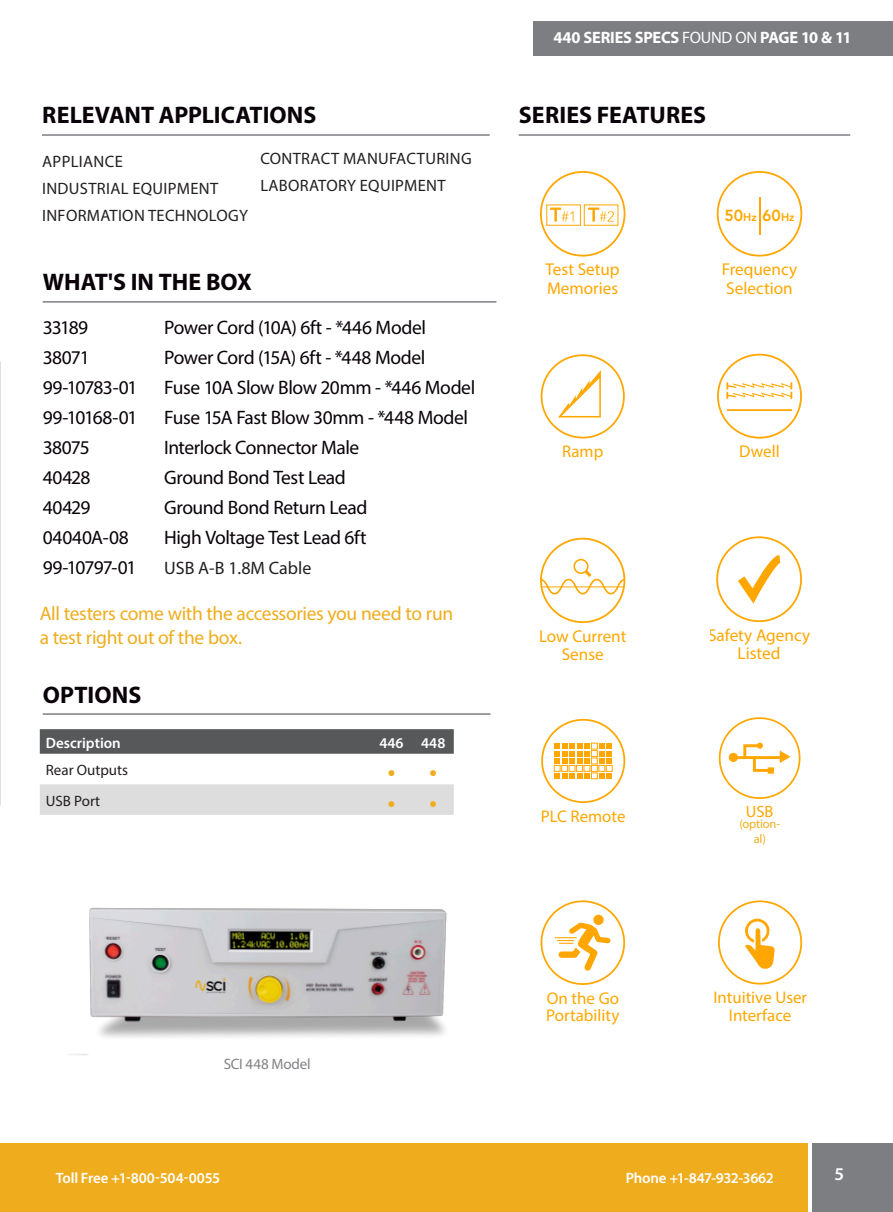
<style>
.page{position:relative;width:893px;height:1212px;background:#fff}
.page>*{position:absolute;margin:0;border:0;box-sizing:border-box;transform-origin:0 0}
.Headline{font:700 24px "Myriad Pro";color:#090208}
.t1{font:22.5px "Minion Pro";color:#efad1d}
.Body_Copy{font:19.5px "Myriad Pro";letter-spacing:-.02em;color:#090208}
.Body_Copy-2{font:19.5px/24px "Myriad Pro";letter-spacing:-.02em;color:#efad1d}
.Body_Copy-3{font:19.5px "Myriad Pro";letter-spacing:-.05em;color:#090208}
.Body_Copy-4{font:19.5px "Myriad Pro";letter-spacing:-.065em;color:#090208}
.Body_Copy-5{font:18px "Myriad Pro";color:#231f20}
.t2{font:600 18px "Myriad Pro";color:#fff}
.t3{font:17.25px/18.1px "Myriad Pro";color:#ffa700}
.t4{font:17.1px/18px "Myriad Pro";color:#ffa700;text-align:center}
.t5{font:16.95px/17.9px "Myriad Pro";color:#ffa700}
.CAPS{font:16.5px "Myriad Pro";letter-spacing:.02em;color:#231f20}
.t6{font:700 16.5px "Myriad Pro";letter-spacing:-.015em;color:#fff}
.t7{font:16.35px "Myriad Pro";color:#ffa700}
.t8{font:800 15.9px "Avenir";color:#ffa700}
.t9{font:600 15px "Myriad Pro";letter-spacing:-.005em;color:#fff}
.t10{font:15px "Myriad Pro";color:#231f20}
.Body_Copy-6{font:15px "Myriad Pro";letter-spacing:-.01em;color:#808285}
.t11{font:12.45px/15px "Myriad Pro";letter-spacing:-.015em;color:#efad1d;text-align:center}
.s1{font-weight:400}
.s2{font-size:11.1px}
</style>
<div class="page">
<div style="left:0;top:1143px;width:807px;height:69px;background:#efad1d"></div>
<div style="left:812px;top:1143px;width:81px;height:69px;background:#7d7e82"></div>
<div style="left:533px;top:22px;width:360px;height:34px;background:#7d7e82"></div>
<hr style="left:42px;top:134px;width:448px;height:2px;background:#7d7e82">
<img style="left:71px;top:907px;width:376px;height:148px">
<div style="left:540px;top:171px;width:85px;height:86px;border:2px solid #ffa700;border-radius:50%"></div>
<svg style="left:546px;top:204px;width:73px;height:22px"></svg>
<div style="left:717px;top:171px;width:85px;height:86px;border:2px solid #ffa700;border-radius:50%"></div>
<hr style="left:759px;top:197px;width:1px;height:37px;background:#ffa700">
<div style="left:541px;top:354px;width:84px;height:84px;border:2px solid #ffa700;border-radius:50%"></div>
<svg style="left:558px;top:370px;width:43px;height:48px"></svg>
<div style="left:717px;top:354px;width:85px;height:85px;border:2px solid #ffa700;border-radius:50%"></div>
<svg style="left:726px;top:382px;width:66px;height:29px"></svg>
<hr style="left:727px;top:409px;width:65px;height:2px;background:#ffa700">
<svg style="left:540px;top:567px;width:86px;height:28px"></svg>
<div style="left:574px;top:560px;width:14px;height:13px;background:#fff;border-radius:50%"></div>
<div style="left:573px;top:559px;width:16px;height:15px;border:2px solid #ffa700;border-radius:50%"></div>
<div style="left:541px;top:719px;width:84px;height:84px;border:2px solid #ffa700;border-radius:50%"></div>
<svg style="left:553px;top:743px;width:60px;height:36px"></svg>
<div style="left:716px;top:536px;width:86px;height:86px;border:2px solid #ffa700;border-radius:50%"></div>
<svg style="left:738px;top:555px;width:42px;height:49px"></svg>
<hr style="left:43px;top:713px;width:447px;height:2px;background:#7d7e82">
<hr style="left:519px;top:134px;width:331px;height:2px;background:#7d7e82">
<div style="left:541px;top:900px;width:84px;height:85px;border:2px solid #ffa700;border-radius:50%"></div>
<div style="left:593px;top:914px;width:11px;height:11px;background:#ffa700;border-radius:50%"></div>
<svg style="left:555px;top:922px;width:56px;height:49px"></svg>
<div style="left:718px;top:900px;width:84px;height:84px;border:2px solid #ffa700;border-radius:50%"></div>
<svg style="left:745px;top:919px;width:30px;height:50px"></svg>
<div style="left:719px;top:717px;width:81px;height:82px;border:2px solid #ffa700;border-radius:50%"></div>
<svg style="left:729px;top:742px;width:61px;height:32px"></svg>
<svg style="left:40px;top:729px;width:414px;height:25px;background:#595a5c"></svg>
<div style="left:40px;top:784px;width:414px;height:31px;background:#dedddd"></div>
<hr style="left:43px;top:301px;width:453px;height:2px;background:#7d7e82">
<p class="Headline" style="left:42px;top:100px;width:276px">RELEVANT APPLICATIONS</p>
<p class="CAPS" style="left:42px;top:151px;width:82px">APPLIANCE</p>
<p class="CAPS" style="left:42px;top:178px;width:178px">INDUSTRIAL EQUIPMENT</p>
<p class="CAPS" style="left:42px;top:205px;width:207px">INFORMATION TECHNOLOGY</p>
<p class="CAPS" style="left:260px;top:149px;width:213px">CONTRACT MANUFACTURING</p>
<p class="CAPS" style="left:260px;top:176px;width:187px">LABORATORY EQUIPMENT</p>
<p class="Headline" style="left:43px;top:267px;width:210px">WHAT'S IN THE BOX</p>
<p class="Body_Copy" style="left:43px;top:315px;width:47px">33189</p>
<p class="Body_Copy" style="left:164px;top:315px;width:263px">Power Cord (10A) 6ft - *446 Model</p>
<p class="Body_Copy" style="left:43px;top:345px;width:49px">38071</p>
<p class="Body_Copy" style="left:164px;top:345px;width:263px">Power Cord (15A) 6ft - *448 Model</p>
<p class="Body_Copy-3" style="left:43px;top:375px;width:96px">99-10783-01</p>
<p class="Body_Copy" style="left:164px;top:375px;width:313px">Fuse 10A Slow Blow 20mm - *446 Model</p>
<p class="Body_Copy-4" style="left:43px;top:405px;width:96px">99-10168-01</p>
<p class="Body_Copy" style="left:164px;top:405px;width:305px">Fuse 15A Fast Blow 30mm - *448 Model</p>
<p class="Body_Copy" style="left:43px;top:435px;width:48px">38075</p>
<p class="Body_Copy" style="left:164px;top:435px;width:197px">Interlock Connector Male</p>
<p class="Body_Copy" style="left:43px;top:465px;width:49px">40428</p>
<p class="Body_Copy" style="left:164px;top:465px;width:183px">Ground Bond Test Lead</p>
<p class="Body_Copy" style="left:43px;top:495px;width:49px">40429</p>
<p class="Body_Copy" style="left:164px;top:495px;width:205px">Ground Bond Return Lead</p>
<p class="Body_Copy" style="left:43px;top:525px;width:87px">04040A-08</p>
<p class="Body_Copy" style="left:164px;top:525px;width:204px">High Voltage Test Lead 6ft</p>
<p class="Body_Copy-3" style="left:43px;top:555px;width:95px">99-10797-01</p>
<p class="Body_Copy-5" style="left:164px;top:557px;width:149px">USB A-B 1.8M Cable</p>
<p class="Body_Copy-2" style="left:40px;top:601px;width:415px">All testers come with the accessories you need to run a test right out of the box.</p>
<p class="Headline" style="left:43px;top:679px;width:100px">OPTIONS</p>
<p class="t9" style="left:46px;top:733px;width:77px">Description</p>
<p class="t9" style="left:379px;top:733px;width:26px">446</p>
<p class="t9" style="left:421px;top:733px;width:26px">448</p>
<p class="t10" style="left:46px;top:761px;width:84px">Rear Outputs</p>
<p class="t1" style="left:387px;top:756px;width:10px">•</p>
<p class="t1" style="left:429px;top:756px;width:10px">•</p>
<p class="t10" style="left:46px;top:791px;width:56px">USB Port</p>
<p class="t1" style="left:387px;top:786px;width:10px">•</p>
<p class="t1" style="left:429px;top:786px;width:10px">•</p>
<p class="t6" style="left:554px;top:27px;width:299px">440 SERIES SPECS <span class="s1">FOUND ON</span> PAGE 10 &amp; 11</p>
<p class="Headline" style="left:519px;top:100px;width:189px">SERIES FEATURES</p>
<p class="t8" style="left:724px;top:203px;width:72px">50<span class="s2">Hz</span> 60<span class="s2">Hz</span></p>
<p class="t3" style="left:546px;top:260px;width:76px">Test Setup<br>Memories</p>
<p class="t3" style="left:722px;top:260px;width:77px">Frequency<br>Selection</p>
<p class="t5" style="left:562px;top:442px;width:43px">Ramp</p>
<p class="t4" style="left:739px;top:442px;width:42px">Dwell</p>
<p class="t4" style="left:539px;top:627px;width:89px">Low Current<br>Sense</p>
<p class="t5" style="left:541px;top:807px;width:86px">PLC Remote</p>
<p class="t3" style="left:708px;top:626px;width:104px;text-align:center">Safety Agency<br>Listed</p>
<p class="t7" style="left:746px;top:801px;width:29px">USB</p>
<p class="t11" style="left:739px;top:816px;width:42px">(option&shy;al)</p>
<p class="Body_Copy-6" style="left:224px;top:1054px;width:88px">SCI 448 Model</p>
<p class="t5" style="left:546px;top:989px;width:75px">On the Go<br>Portability</p>
<p class="t5" style="left:713px;top:988px;width:95px;text-align:center">Intuitive User<br>Interface</p>
<p class="t9" style="left:56px;top:1168px;width:166px">Toll Free +1-800-504-0055</p>
<p class="t9" style="left:626px;top:1168px;width:150px">Phone +1-847-932-3662</p>
<p class="t2" style="left:835px;top:1162px;width:11px">5</p>
</div>
